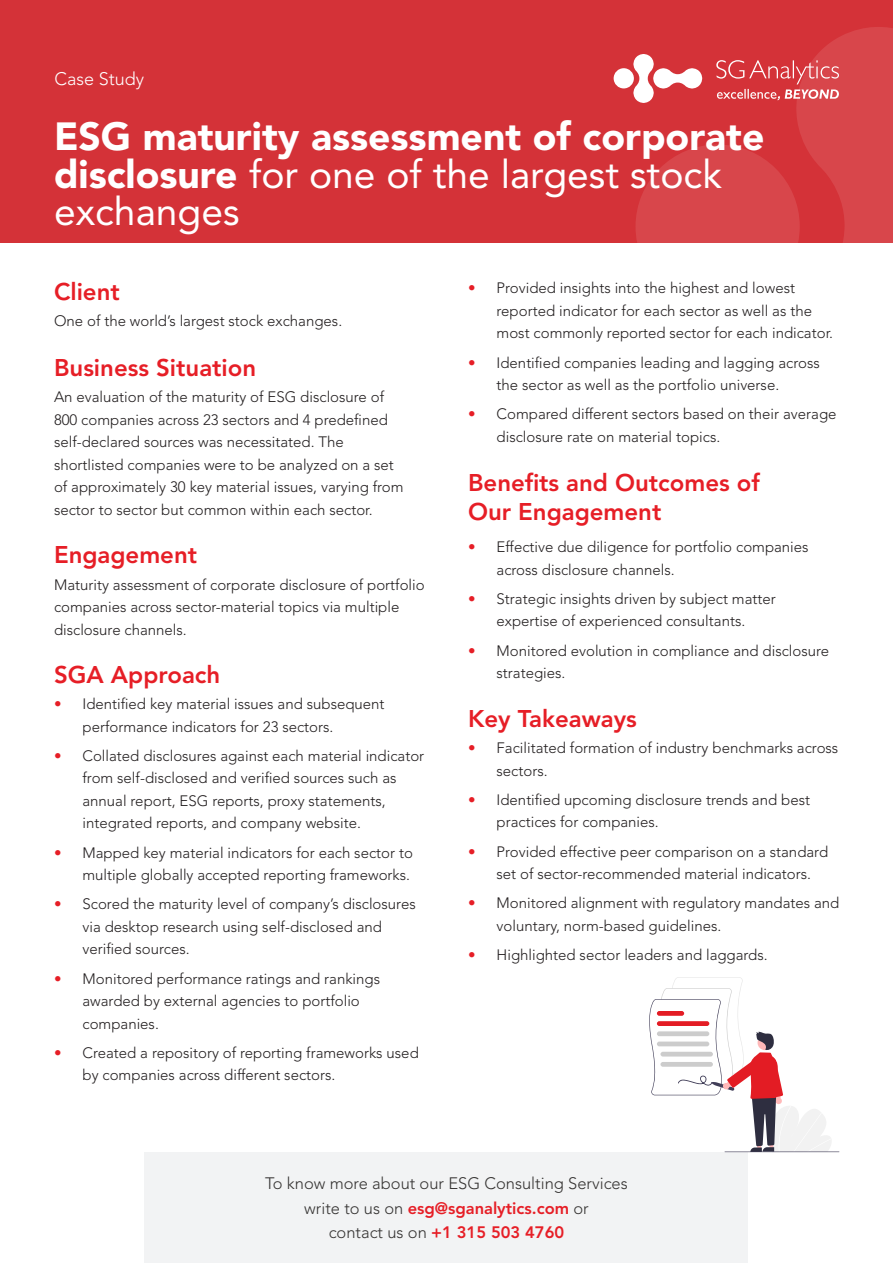
<style>
.page{position:relative;width:893px;height:1263px;background:#fff}
.page>*{position:absolute;margin:0;border:0;box-sizing:border-box;transform-origin:0 0}
.t1{font:900 39px/37.8px "Avenir LT Std";color:#fff}
.t2{font:800 24px/28.8px "Avenir LT Std";color:#e61e26}
.t3{font:300 18px "Avenir LT Std";color:#fff}
.t4{font:300 16.5px/24.6px "Avenir LT Std";color:#363433;text-align:center}
.t5{font:300 15px/22.5px "Avenir LT Std";color:#231f20}
.s1{font-weight:400}
.s2{color:#e61e26}
.s3{font-weight:800;color:#e61e26}
</style>
<div class="page">
<div style="left:0;top:0;width:893px;height:243px;background:#d43238"></div>
<div style="left:614px;top:68px;width:20px;height:20px;background:#fff;border-radius:50%"></div>
<svg style="left:633px;top:27px;width:260px;height:216px"></svg>
<div style="left:145px;top:1152px;width:603px;height:111px;background:#f2f3f4"></div>
<svg style="left:649px;top:977px;width:190px;height:175px"></svg>
<p class="t3" style="left:54px;top:68px;width:91px">Case Study</p>
<p class="t1" style="left:54px;top:117px;width:712px">ESG maturity assessment of corporate disclosure <span class="s1">for one of the largest stock exchanges</span></p>
<p class="t2" style="left:54px;top:277px;width:67px">Client</p>
<p class="t5" style="left:54px;top:310px;width:290px">One of the world’s largest stock exchanges.</p>
<p class="t2" style="left:54px;top:353px;width:204px">Business Situation</p>
<p class="t5" style="left:54px;top:386px;width:351px">An evaluation of the maturity of ESG disclosure of 800 companies across 23 sectors and 4 predefined self-declared sources was necessitated. The shortlisted companies were to be analyzed on a set of approximately 30 key material issues, varying from sector to sector but common within each sector.</p>
<p class="t2" style="left:54px;top:540px;width:145px">Engagement</p>
<p class="t5" style="left:54px;top:573px;width:372px">Maturity assessment of corporate disclosure of portfolio companies across sector-material topics via multiple disclosure channels.</p>
<p class="t2" style="left:54px;top:660px;width:168px">SGA Approach</p>
<p class="t5" style="left:82px;top:693px;width:304px;text-indent:-28px"><span class="s2">•</span> Identified key material issues and subsequent performance indicators for 23 sectors.</p>
<p class="t5" style="left:82px;top:744px;width:343px;text-indent:-28px"><span class="s2">•</span> Collated disclosures against each material indicator from self-disclosed and verified sources such as annual report, ESG reports, proxy statements, integrated reports, and company website.</p>
<p class="t5" style="left:54px;top:841px;width:360px;text-align:right"><span class="s2">•</span> Mapped key material indicators for each sector to multiple globally accepted reporting frameworks.</p>
<p class="t5" style="left:82px;top:893px;width:335px;text-indent:-28px"><span class="s2">•</span> Scored the maturity level of company’s disclosures via desktop research using self-disclosed and verified sources.</p>
<p class="t5" style="left:82px;top:967px;width:299px;text-indent:-28px"><span class="s2">•</span> Monitored performance ratings and rankings awarded by external agencies to portfolio companies.</p>
<p class="t5" style="left:82px;top:1041px;width:338px;text-indent:-28px"><span class="s2">•</span> Created a repository of reporting frameworks used by companies across different sectors.</p>
<p class="t5" style="left:497px;top:277px;width:338px;text-indent:-28px"><span class="s2">•</span> Provided insights into the highest and lowest reported indicator for each sector as well as the most commonly reported sector for each indicator.</p>
<p class="t5" style="left:497px;top:351px;width:325px;text-indent:-28px"><span class="s2">•</span> Identified companies leading and lagging across the sector as well as the portfolio universe.</p>
<p class="t5" style="left:497px;top:403px;width:341px;text-indent:-28px"><span class="s2">•</span> Compared different sectors based on their average disclosure rate on material topics.</p>
<p class="t2" style="left:468px;top:469px;width:293px">Benefits and Outcomes of<br>Our Engagement</p>
<p class="t5" style="left:497px;top:536px;width:314px;text-indent:-28px"><span class="s2">•</span> Effective due diligence for portfolio companies across disclosure channels.</p>
<p class="t5" style="left:468px;top:588px;width:309px;text-align:center"><span class="s2">•</span> Strategic insights driven by subject matter expertise of experienced consultants.</p>
<p class="t5" style="left:497px;top:639px;width:334px;text-indent:-28px"><span class="s2">•</span> Monitored evolution in compliance and disclosure strategies.</p>
<p class="t2" style="left:468px;top:704px;width:170px">Key Takeaways</p>
<p class="t5" style="left:497px;top:737px;width:343px;text-indent:-28px"><span class="s2">•</span> Facilitated formation of industry benchmarks across sectors.</p>
<p class="t5" style="left:497px;top:789px;width:315px;text-indent:-28px"><span class="s2">•</span> Identified upcoming disclosure trends and best practices for companies.</p>
<p class="t5" style="left:497px;top:840px;width:333px;text-indent:-28px"><span class="s2">•</span> Provided effective peer comparison on a standard set of sector-recommended material indicators.</p>
<p class="t5" style="left:497px;top:892px;width:344px;text-indent:-28px"><span class="s2">•</span> Monitored alignment with regulatory mandates and voluntary, norm-based guidelines.</p>
<p class="t5" style="left:468px;top:944px;width:301px"><span class="s2">•</span> Highlighted sector leaders and laggards.</p>
<p class="t4" style="left:265px;top:1171px;width:364px">To know more about our ESG Consulting Services write to us on <span class="s3">esg@sganalytics.com</span> or<br>contact us on <span class="s3">+1 315 503 4760</span></p>
</div>
